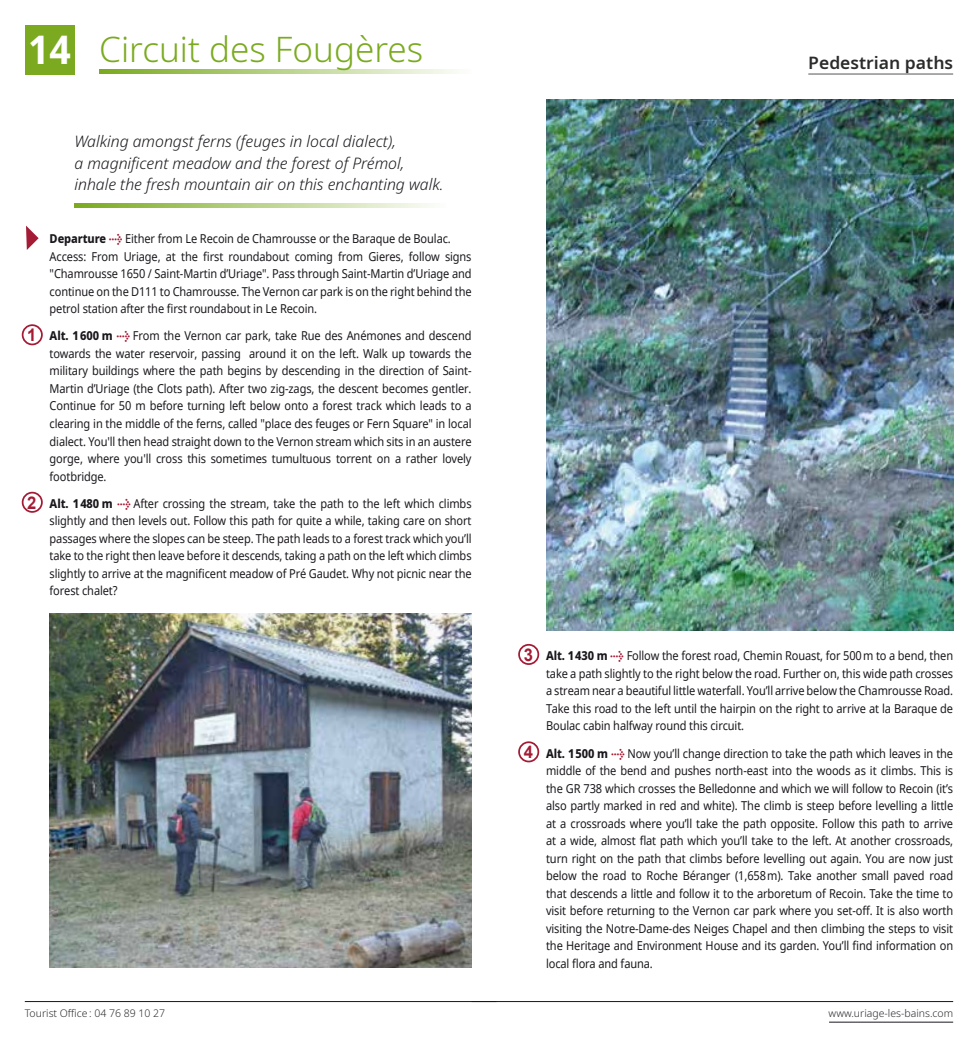
<style>
.page{position:relative;width:978px;height:1042px;background:#fff}
.page>*{position:absolute;margin:0;border:0;box-sizing:border-box;transform-origin:0 0}
.t1{font:300 35px "Noto Sans";color:#7baa20}
.t2{font:600 17.5px "Noto Sans";color:#2a2c2a}
.t3{font:italic 300 15.75px/21.9px "Noto Sans";color:#1a171c}
.t4{font:12.25px/17.5px "Noto Sans";letter-spacing:-.01em;color:#1a171c;text-align:justify;scale:.9 1}
.t5{font:300 10.5px "Noto Sans";color:#2a2c2a}
.s1{font-weight:700;font-size:39.38px;color:#fff}
.s2{font-weight:800}
.s3{font-family:"Meta Plus";font-weight:700;color:#a41b35}
.s4{font-family:"Arial";font-weight:700;font-size:17.5px;color:#a41b35}
</style>
<div class="page">
<hr style="left:471px;top:1001px;width:481px;height:1px;background:#1a171c">
<hr style="left:828px;top:1022px;width:124px;height:1px;background:#1a171c">
<hr style="left:808px;top:73px;width:144px;height:2px;background:#9c9e9f">
<div style="left:518px;top:644px;width:21px;height:21px;border:2px solid #a41b35;border-radius:50%"></div>
<div style="left:518px;top:741px;width:21px;height:21px;border:2px solid #a41b35;border-radius:50%"></div>
<img style="left:546px;top:99px;width:406px;height:531px">
<svg style="left:99px;top:69px;width:359px;height:5px;background:#b9d289"></svg>
<hr style="left:25px;top:1001px;width:471px;height:1px;background:#1a171c">
<div style="left:25px;top:25px;width:49px;height:49px;background:#7baa20"></div>
<svg style="left:74px;top:203px;width:359px;height:5px;background:#b9d289"></svg>
<svg style="left:26px;top:226px;width:13px;height:24px"></svg>
<div style="left:22px;top:324px;width:21px;height:21px;border:2px solid #a41b35;border-radius:50%"></div>
<div style="left:22px;top:492px;width:21px;height:21px;border:2px solid #a41b35;border-radius:50%"></div>
<img style="left:50px;top:613px;width:421px;height:354px">
<h1 class="t1" style="left:28px;top:25px;width:396px"><span class="s1">14</span> Circuit des Fougères</h1>
<p class="t3" style="left:74px;top:130px;width:370px">Walking amongst ferns (feuges in local dialect),<br>a magnificent meadow and the forest of Prémol, inhale the fresh mountain air on this enchanting walk.</p>
<p class="t4" style="left:50px;top:229px;width:470px;text-align:left"><span class="s2">Departure</span> <span class="s3">&gt;</span> Either from Le Recoin de Chamrousse or the Baraque de Boulac.<br>Access: From Uriage, at the first roundabout coming from Gieres, follow signs "Chamrousse 1650 / Saint-Martin d’Uriage". Pass through Saint-Martin d’Uriage and continue on the D111 to Chamrousse. The Vernon car park is on the right behind the petrol station after the first roundabout in Le Recoin.</p>
<p class="t4" style="left:50px;top:327px;width:470px;text-indent:-22px"><span class="s4">1</span> <span class="s2">Alt. 1600 m</span> <span class="s3">&gt;</span> From the Vernon car park, take Rue des Anémones and descend towards the water reservoir, passing around it on the left. Walk up towards the military buildings where the path begins by descending in the direction of Saint-Martin d’Uriage (the Clots path). After two zig-zags, the descent becomes gentler.<br>Continue for 50 m before turning left below onto a forest track which leads to a clearing in the middle of the ferns, called "place des feuges or Fern Square" in local dialect. You'll then head straight down to the Vernon stream which sits in an austere gorge, where you'll cross this sometimes tumultuous torrent on a rather lovely footbridge.</p>
<p class="t4" style="left:50px;top:494px;width:470px;text-indent:-22px"><span class="s4">2</span> <span class="s2">Alt. 1480 m</span> <span class="s3">&gt;</span> After crossing the stream, take the path to the left which climbs slightly and then levels out. Follow this path for quite a while, taking care on short passages where the slopes can be steep. The path leads to a forest track which you’ll take to the right then leave before it descends, taking a path on the left which climbs slightly to arrive at the magnificent meadow of Pré Gaudet. Why not picnic near the forest chalet?</p>
<p class="t5" style="left:25px;top:1005px;width:142px">Tourist Office: 04 76 89 10 27</p>
<h2 class="t2" style="left:808px;top:51px;width:146px">Pedestrian paths</h2>
<p class="t4" style="left:546px;top:646px;width:453px;text-indent:-22px"><span class="s4">3</span> <span class="s2">Alt. 1430 m</span> <span class="s3">&gt;</span> Follow the forest road, Chemin Rouast, for 500m to a bend, then take a path slightly to the right below the road. Further on, this wide path crosses a stream near a beautiful little waterfall. You’ll arrive below the Chamrousse Road.<br>Take this road to the left until the hairpin on the right to arrive at la Baraque de Boulac cabin halfway round this circuit.</p>
<p class="t4" style="left:546px;top:744px;width:454px;text-indent:-22px"><span class="s4">4</span> <span class="s2">Alt. 1500 m</span> <span class="s3">&gt;</span> Now you’ll change direction to take the path which leaves in the middle of the bend and pushes north-east into the woods as it climbs. This is the GR 738 which crosses the Belledonne and which we will follow to Recoin (it’s also partly marked in red and white). The climb is steep before levelling a little at a crossroads where you’ll take the path opposite. Follow this path to arrive at a wide, almost flat path which you’ll take to the left. At another crossroads, turn right on the path that climbs before levelling out again. You are now just below the road to Roche Béranger (1,658m). Take another small paved road that descends a little and follow it to the arboretum of Recoin. Take the time to visit before returning to the Vernon car park where you set-off. It is also worth visiting the Notre-Dame-des Neiges Chapel and then climbing the steps to visit the Heritage and Environment House and its garden. You’ll find information on local flora and fauna.</p>
<p class="t5" style="left:828px;top:1006px;width:126px">www.uriage-les-bains.com</p>
</div>
